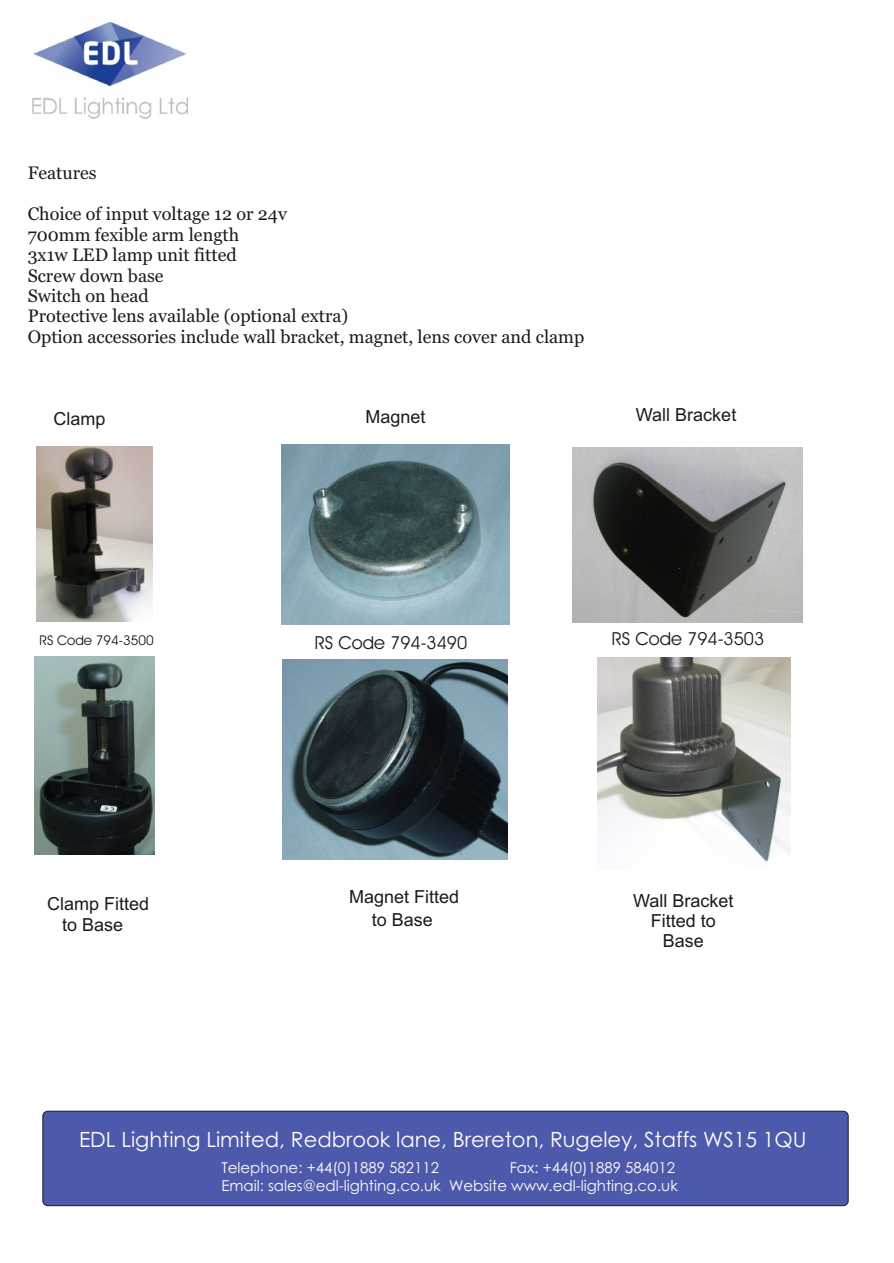
<style>
.page{position:relative;width:894px;height:1263px;background:#fff}
.page>*{position:absolute;margin:0;border:0;box-sizing:border-box;transform-origin:0 0}
.t1{font:21px "Century Gothic";color:#fff}
.t2{font:18px/20.4px "Georgia";color:#1f1a17}
.t3{font:18px/20.1px "Arial";color:#1f1a17;text-align:center}
.t4{font:18px "Avant Garde Bk BT";color:#1f1a17}
.t5{font:15px/17.9px "Century Gothic";color:#fff;text-align:right}
.t6{font:13.5px "Avant Garde Bk BT";color:#1f1a17}
</style>
<div class="page">
<img style="left:32px;top:23px;width:156px;height:96px">
<div style="left:43px;top:1111px;width:805px;height:95px;background:#4d59ab;border:1px solid #1f1a17;border-radius:5px"></div>
<img style="left:37px;top:446px;width:115px;height:175px">
<img style="left:572px;top:447px;width:231px;height:176px">
<img style="left:598px;top:658px;width:192px;height:204px">
<img style="left:35px;top:656px;width:120px;height:199px">
<img style="left:281px;top:444px;width:228px;height:181px">
<img style="left:282px;top:659px;width:226px;height:201px">
<p class="t2" style="left:28px;top:164px;width:71px">Features</p>
<p class="t2" style="left:28px;top:205px;width:558px">Choice of input voltage 12 or 24v<br>700mm fexible arm length<br>3x1w LED lamp unit fitted<br>Screw down base<br>Switch on head<br>Protective lens available (optional extra)<br>Option accessories include wall bracket, magnet, lens cover and clamp</p>
<p class="t3" style="left:54px;top:410px;width:54px">Clamp</p>
<p class="t3" style="left:636px;top:407px;width:102px">Wall Bracket</p>
<p class="t3" style="left:365px;top:409px;width:62px">Magnet</p>
<p class="t6" style="left:40px;top:635px;width:116px">RS Code 794-3500</p>
<p class="t4" style="left:315px;top:635px;width:154px">RS Code 794-3490</p>
<p class="t4" style="left:612px;top:631px;width:154px">RS Code 794-3503</p>
<p class="t3" style="left:349px;top:886px;width:112px;line-height:23.7px">Magnet Fitted to Base</p>
<p class="t3" style="left:62px;top:894px;width:88px;line-height:21.9px;text-align:left;text-indent:-15px">Clamp Fitted to Base</p>
<p class="t3" style="left:633px;top:892px;width:102px">Wall Bracket<br>Fitted to<br>Base</p>
<p class="t1" style="left:79px;top:1131px;width:729px">EDL Lighting Limited, Redbrook lane, Brereton, Rugeley, Staffs WS15 1QU</p>
<p class="t5" style="left:221px;top:1160px;width:219px">Telephone: +44(0)1889 582112</p>
<p class="t5" style="left:221px;top:1160px;width:458px">Fax: +44(0)1889 584012<br>Email: sales@edl-lighting.co.uk Website www.edl-lighting.co.uk</p>
</div>
